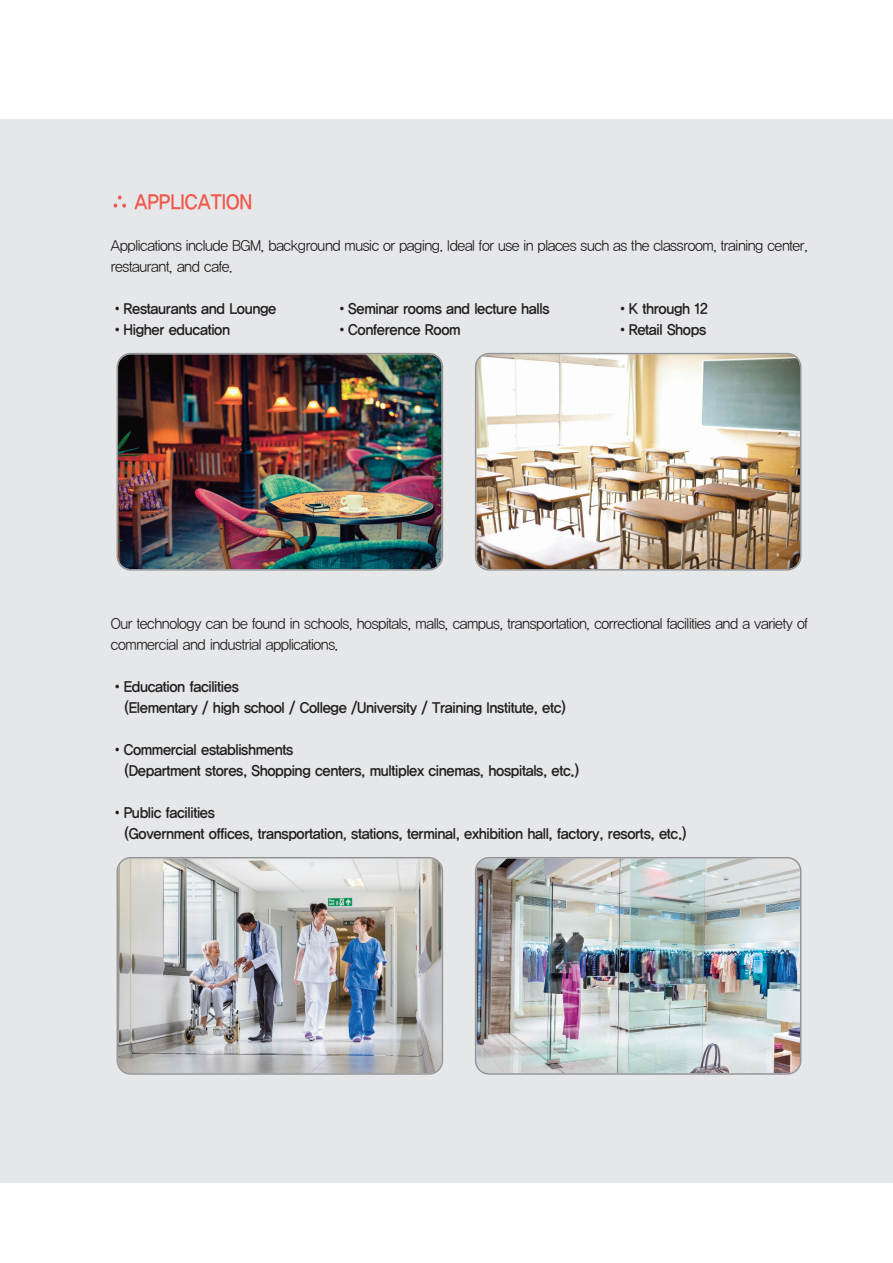
<style>
.page{position:relative;width:893px;height:1263px;background:#fff}
.page>*{position:absolute;margin:0;border:0;box-sizing:border-box;transform-origin:0 0}
.t1{font:21px "YDVYGO Std 14";color:#f0594d;scale:.9 1}
.t2{font:15px/21px "YDVYGO Std 14";letter-spacing:-.025em;color:#231f20;scale:.95 1}
.t3{font:15px/21px "YDVYGO Std 12";letter-spacing:-.025em;color:#231f20;scale:.95 1}
.s1{font-family:"YDVYGO Std 25"}
</style>
<div class="page">
<div style="left:0;top:119px;width:893px;height:1063px;background:#e6e7e9"></div>
<img style="left:117px;top:353px;width:326px;height:218px">
<img style="left:475px;top:353px;width:326px;height:218px">
<img style="left:117px;top:857px;width:326px;height:218px">
<img style="left:475px;top:857px;width:326px;height:218px">
<h1 class="t1" style="left:111px;top:191px;width:158px"><span class="s1">∴</span> APPLICATION</h1>
<p class="t3" style="left:111px;top:235px;width:735px">Applications include BGM, background music or paging. Ideal for use in places such as the classroom, training center, restaurant, and cafe.</p>
<p class="t2" style="left:111px;top:298px;width:176px">•Restaurants and Lounge</p>
<p class="t2" style="left:336px;top:298px;width:227px">•Seminar rooms and lecture halls</p>
<p class="t2" style="left:616px;top:298px;width:98px">•K through 12</p>
<p class="t2" style="left:111px;top:319px;width:127px">•Higher education</p>
<p class="t2" style="left:336px;top:319px;width:133px">•Conference Room</p>
<p class="t2" style="left:616px;top:319px;width:96px">•Retail Shops</p>
<p class="t3" style="left:111px;top:613px;width:735px">Our technology can be found in schools, hospitals, malls, campus, transportation, correctional facilities and a variety of commercial and industrial applications.</p>
<p class="t2" style="left:125px;top:676px;width:466px;text-indent:-14px">•Education facilities<br>(Elementary / high school / College /University / Training Institute, etc)</p>
<p class="t2" style="left:125px;top:739px;width:480px;text-indent:-14px">•Commercial establishments<br>(Department stores, Shopping centers, multiplex cinemas, hospitals, etc.)</p>
<p class="t2" style="left:125px;top:802px;width:593px;text-indent:-14px">•Public facilities<br>(Government offices, transportation, stations, terminal, exhibition hall, factory, resorts, etc.)</p>
</div>
